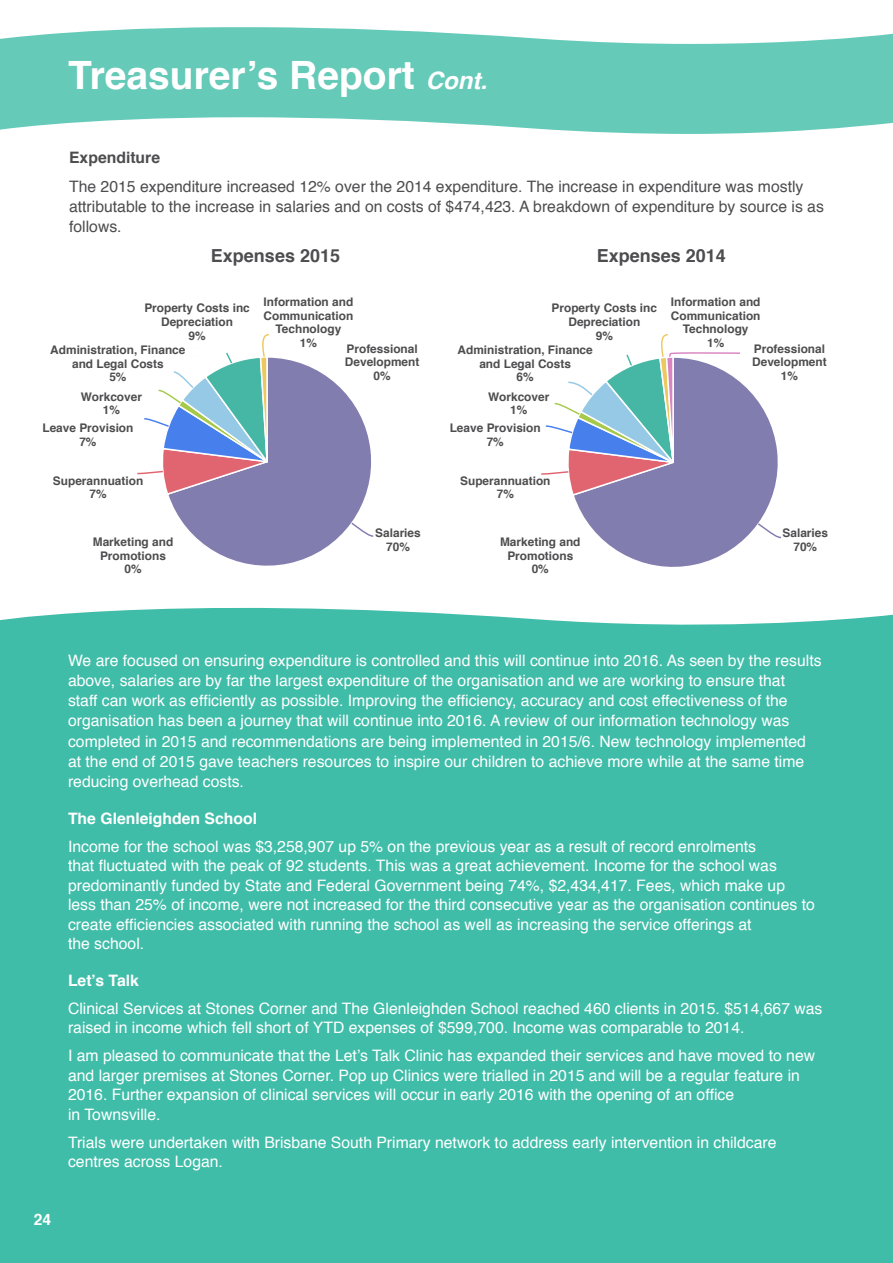
<style>
.page{position:relative;width:893px;height:1263px;background:#fff}
.page>*{position:absolute;margin:0;border:0;box-sizing:border-box;transform-origin:0 0}
.t1{font:700 39px "Helvetica";color:#fff}
.t2{font:700 18px "Helvetica";color:#4d4d4f}
.t3{font:15.75px/19.5px "Helvetica";color:#fff}
.t4{font:15.75px/20.2px "Helvetica";color:#4d4d4f}
.t5{font:700 15.75px "Helvetica";color:#fff}
.t6{font:700 15.75px "Helvetica";color:#4d4d4f}
.t7{font:700 11.85px/13.5px "Helvetica";color:#4d4d4f;text-align:center}
.s1{font-style:italic;font-size:24px}
</style>
<div class="page">
<svg style="left:0;top:48px;width:893px;height:86px;background:#75cfc0"></svg>
<div style="left:0;top:607px;width:893px;height:656px;background:#40bda8"></div>
<svg style="left:0;top:27px;width:893px;height:21px"></svg>
<svg style="left:174px;top:365px;width:197px;height:201px"></svg>
<svg style="left:350px;top:521px;width:24px;height:17px"></svg>
<svg style="left:137px;top:334px;width:169px;height:175px"></svg>
<svg style="left:580px;top:383px;width:198px;height:184px"></svg>
<svg style="left:756px;top:522px;width:25px;height:17px"></svg>
<svg style="left:541px;top:334px;width:200px;height:176px"></svg>
<div style="left:26px;top:1204px;width:33px;height:33px;background:#40bda8;border-radius:50%"></div>
<h1 class="t1" style="left:68px;top:44px;width:421px">Treasurer’s Report <span class="s1">Cont.</span></h1>
<p class="t6" style="left:69px;top:145px;width:93px">Expenditure</p>
<p class="t4" style="left:69px;top:176px;width:756px">The 2015 expenditure increased 12% over the 2014 expenditure. The increase in expenditure was mostly attributable to the increase in salaries and on costs of $474,423. A breakdown of expenditure by source is as follows.</p>
<p class="t2" style="left:211px;top:241px;width:131px">Expenses 2015</p>
<p class="t2" style="left:597px;top:241px;width:131px">Expenses 2014</p>
<p class="t7" style="left:144px;top:302px;width:107px">Property Costs inc<br>Depreciation<br>9%</p>
<p class="t7" style="left:50px;top:343px;width:137px">Administration, Finance and Legal Costs<br>5%</p>
<p class="t7" style="left:264px;top:296px;width:91px">Information and<br>Communication<br>Technology<br>1%</p>
<p class="t7" style="left:345px;top:342px;width:76px">Professional<br>Development<br>0%</p>
<p class="t7" style="left:552px;top:302px;width:107px">Property Costs inc<br>Depreciation<br>9%</p>
<p class="t7" style="left:458px;top:343px;width:137px">Administration, Finance and Legal Costs<br>6%</p>
<p class="t7" style="left:671px;top:296px;width:91px">Information and<br>Communication<br>Technology<br>1%</p>
<p class="t7" style="left:752px;top:342px;width:76px">Professional<br>Development<br>1%</p>
<p class="t7" style="left:81px;top:390px;width:63px">Workcover<br>1%</p>
<p class="t7" style="left:488px;top:390px;width:63px">Workcover<br>1%</p>
<p class="t7" style="left:42px;top:421px;width:93px">Leave Provision<br>7%</p>
<p class="t7" style="left:450px;top:421px;width:93px">Leave Provision<br>7%</p>
<p class="t7" style="left:53px;top:474px;width:92px">Superannuation<br>7%</p>
<p class="t7" style="left:460px;top:474px;width:92px">Superannuation<br>7%</p>
<p class="t7" style="left:93px;top:535px;width:82px">Marketing and<br>Promotions<br>0%</p>
<p class="t7" style="left:375px;top:526px;width:47px">Salaries<br>70%</p>
<p class="t7" style="left:782px;top:526px;width:47px">Salaries</p>
<p class="t7" style="left:500px;top:535px;width:82px">Marketing and</p>
<p class="t7" style="left:793px;top:540px;width:25px">70%</p>
<p class="t7" style="left:507px;top:549px;width:67px">Promotions<br>0%</p>
<p class="t5" style="left:34px;top:1207px;width:19px">24</p>
<p class="t3" style="left:68px;top:650px;width:755px;line-height:20.2px">We are focused on ensuring expenditure is controlled and this will continue into 2016. As seen by the results above, salaries are by far the largest expenditure of the organisation and we are working to ensure that<br>staff can work as efficiently as possible. Improving the efficiency, accuracy and cost effectiveness of the organisation has been a journey that will continue into 2016. A review of our information technology was completed in 2015 and recommendations are being implemented in 2015/6. New technology implemented at the end of 2015 gave teachers resources to inspire our children to achieve more while at the same time reducing overhead costs.</p>
<p class="t5" style="left:68px;top:805px;width:191px">The Glenleighden School</p>
<p class="t3" style="left:68px;top:837px;width:748px">Income for the school was $3,258,907 up 5% on the previous year as a result of record enrolments<br>that fluctuated with the peak of 92 students. This was a great achievement. Income for the school was predominantly funded by State and Federal Government being 74%, $2,434,417. Fees, which make up less than 25% of income, were not increased for the third consecutive year as the organisation continues to create efficiencies associated with running the school as well as increasing the service offerings at<br>the school.</p>
<p class="t5" style="left:68px;top:967px;width:72px">Let’s Talk</p>
<p class="t3" style="left:68px;top:999px;width:756px">Clinical Services at Stones Corner and The Glenleighden School reached 460 clients in 2015. $514,667 was raised in income which fell short of YTD expenses of $599,700. Income was comparable to 2014.</p>
<p class="t3" style="left:68px;top:1046px;width:749px">I am pleased to communicate that the Let’s Talk Clinic has expanded their services and have moved to new and larger premises at Stones Corner. Pop up Clinics were trialled in 2015 and will be a regular feature in 2016. Further expansion of clinical services will occur in early 2016 with the opening of an office<br>in Townsville.</p>
<p class="t3" style="left:68px;top:1133px;width:710px">Trials were undertaken with Brisbane South Primary network to address early intervention in childcare centres across Logan.</p>
</div>
